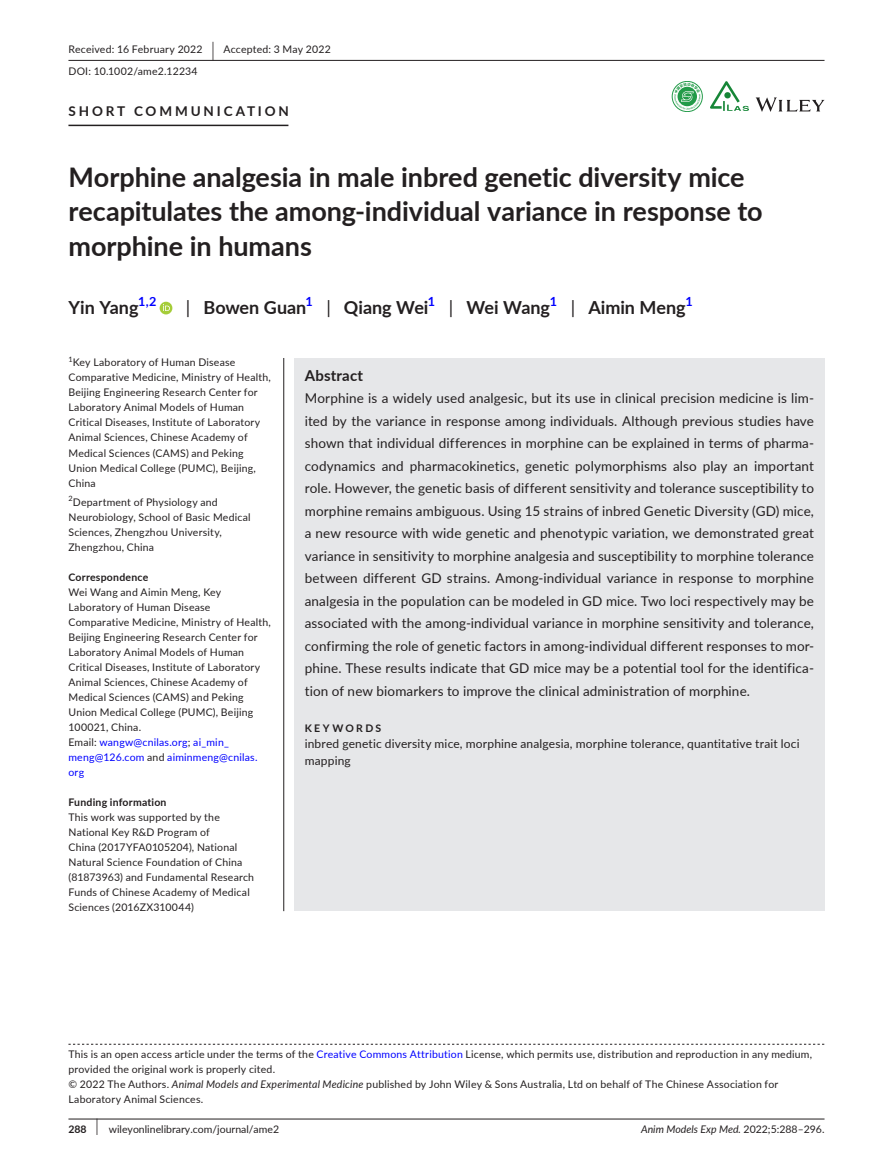
<style>
.page{position:relative;width:893px;height:1174px;background:#fff}
.page>*{position:absolute;margin:0;border:0;box-sizing:border-box;transform-origin:0 0}
.t1{font:700 27px/34.5px "Lato";letter-spacing:-.005em;color:#231f20}
.t2{font:700 18px "Lato";color:#231f20}
.t3{font:700 15px "Lato";letter-spacing:.015em;color:#231f20}
.t4{font:13.5px/22.5px "Lato";letter-spacing:.01em;color:#231f20;text-align:justify}
.t5{font:700 13.5px "Lato";letter-spacing:.215em;color:#231f20}
.t6{font:700 12.6px "Lato";color:#00f}
.t7{font:12px/16.5px "Lato";letter-spacing:.015em;color:#231f20}
.t8{font:10.5px/15px "Lato";letter-spacing:.02em;color:#231f20}
.t9{font:10.5px "Lato";color:#231f20}
.t10{font:italic 10.5px "Lato";color:#231f20}
.t11{font:700 10.5px "Lato";letter-spacing:.02em;color:#231f20}
.t12{font:700 10.5px "Lato";letter-spacing:.22em;color:#231f20}
.t13{font:7.35px "Lato";color:#231f20}
.s1{font-size:19.65px}
.s2{font-weight:400}
.s3{color:#00f}
.s4{font-style:italic}
.s5{font-weight:700}
.s6{font-size:17.4px}
.s7{font-style:normal}
</style>
<div class="page">
<hr style="left:68px;top:1118px;width:756px;height:1px;background:#231f20">
<svg style="left:756px;top:97px;width:68px;height:15px"></svg>
<div style="left:672px;top:81px;width:31px;height:31px;border:1px solid #239b49;border-radius:50%"></div>
<svg style="left:674px;top:83px;width:26px;height:27px"></svg>
<img style="left:710px;top:81px;width:38px;height:30px">
<hr style="left:68px;top:60px;width:756px;height:1px;background:#231f20">
<hr style="left:68px;top:125px;width:220px;height:1px;background:#231f20">
<div style="left:160px;top:302px;width:12px;height:12px;background:#a5cd39;border-radius:50%"></div>
<svg style="left:163px;top:304px;width:7px;height:7px"></svg>
<svg style="left:68px;top:1043px;width:756px;height:1px"></svg>
<hr style="left:283px;top:358px;width:1px;height:553px;background:#231f20">
<div style="left:294px;top:358px;width:530px;height:417px;background:#e6e7e9"></div>
<div style="left:294px;top:774px;width:530px;height:137px;background:#e6e7e9"></div>
<p class="t8" style="left:68px;top:38px;width:264px;line-height:21.8px">Received: 16 February 2022 <span class="s1">|</span> Accepted: 3 May 2022<br>DOI: 10.1002/ame2.12234</p>
<p class="t5" style="left:68px;top:101px;width:222px">SHORT COMMUNICATION</p>
<h1 class="t1" style="left:68px;top:159px;width:696px">Morphine analgesia in male inbred genetic diversity mice recapitulates the among-individual variance in response to morphine in humans</h1>
<h2 class="t2" style="left:68px;top:295px;width:72px">Yin Yang</h2>
<p class="t6" style="left:138px;top:292px;width:20px">1,2</p>
<h2 class="t2" style="left:186px;top:295px;width:122px"><span class="s2">|</span> Bowen Guan</h2>
<p class="t6" style="left:306px;top:292px;width:9px">1</p>
<h2 class="t2" style="left:326px;top:295px;width:104px"><span class="s2">|</span> Qiang Wei</h2>
<p class="t6" style="left:428px;top:292px;width:9px">1</p>
<h2 class="t2" style="left:449px;top:295px;width:103px"><span class="s2">|</span> Wei Wang</h2>
<p class="t6" style="left:550px;top:292px;width:9px">1</p>
<h2 class="t2" style="left:571px;top:295px;width:117px"><span class="s2">|</span> Aimin Meng</h2>
<p class="t6" style="left:685px;top:292px;width:9px">1</p>
<p class="t13" style="left:68px;top:354px;width:6px">1</p>
<p class="t8" style="left:68px;top:355px;width:204px;text-indent:4px">Key Laboratory of Human Disease Comparative Medicine, Ministry of Health, Beijing Engineering Research Center for Laboratory Animal Models of Human Critical Diseases, Institute of Laboratory Animal Sciences, Chinese Academy of Medical Sciences (CAMS) and Peking Union Medical College (PUMC), Beijing, China</p>
<p class="t8" style="left:68px;top:494px;width:184px"><sup>2</sup>Department of Physiology and<br>Neurobiology, School of Basic Medical<br>Sciences, Zhengzhou University,<br>Zhengzhou, China</p>
<p class="t11" style="left:68px;top:569px;width:81px">Correspondence</p>
<p class="t8" style="left:68px;top:584px;width:204px">Wei Wang and Aimin Meng, Key<br>Laboratory of Human Disease<br>Comparative Medicine, Ministry of Health,<br>Beijing Engineering Research Center for<br>Laboratory Animal Models of Human<br>Critical Diseases, Institute of Laboratory<br>Animal Sciences, Chinese Academy of<br>Medical Sciences (CAMS) and Peking<br>Union Medical College (PUMC), Beijing<br>100021, China.<br>Email: <span class="s3">wangw@cnilas.org</span>; <span class="s3">ai_min_ meng@126.com</span> and <span class="s3">aiminmeng@cnilas. org</span></p>
<p class="t11" style="left:68px;top:794px;width:100px">Funding information</p>
<p class="t8" style="left:68px;top:809px;width:187px">This work was supported by the<br>National Key R&amp;D Program of<br>China (2017YFA0105204), National<br>Natural Science Foundation of China (81873963) and Fundamental Research<br>Funds of Chinese Academy of Medical<br>Sciences (2016ZX310044)</p>
<h3 class="t3" style="left:305px;top:364px;width:60px">Abstract</h3>
<p class="t4" style="left:305px;top:386px;width:511px">Morphine is a widely used analgesic, but its use in clinical precision medicine is lim&shy;ited by the variance in response among individuals. Although previous studies have shown that individual differences in morphine can be explained in terms of pharma&shy;codynamics and pharmacokinetics, genetic polymorphisms also play an important role. However, the genetic basis of different sensitivity and tolerance susceptibility to morphine remains ambiguous. Using 15 strains of inbred Genetic Diversity (GD) mice, a new resource with wide genetic and phenotypic variation, we demonstrated great variance in sensitivity to morphine analgesia and susceptibility to morphine tolerance between different GD strains. Among-individual variance in response to morphine analgesia in the population can be modeled in GD mice. Two loci respectively may be associated with the among-individual variance in morphine sensitivity and tolerance, confirming the role of genetic factors in among-individual different responses to mor&shy;phine. These results indicate that GD mice may be a potential tool for the identifica&shy;tion of new biomarkers to improve the clinical administration of morphine.</p>
<p class="t12" style="left:305px;top:720px;width:78px">KEYWORDS</p>
<p class="t7" style="left:305px;top:735px;width:496px">inbred genetic diversity mice, morphine analgesia, morphine tolerance, quantitative trait loci mapping</p>
<p class="t8" style="left:68px;top:1046px;width:745px">This is an open access article under the terms of the <span class="s3">Creative Commons Attribution</span> License, which permits use, distribution and reproduction in any medium, provided the original work is properly cited.<br>© 2022 The Authors. <span class="s4">Animal Models and Experimental Medicine</span> published by John Wiley &amp; Sons Australia, Ltd on behalf of The Chinese Association for Laboratory Animal Sciences.</p>
<p class="t9" style="left:68px;top:1121px;width:212px"><span class="s5">288</span> <span class="s6">|</span> wileyonlinelibrary.com/journal/ame2</p>
<p class="t10" style="left:641px;top:1121px;width:185px">Anim Models Exp Med. <span class="s7">2022;5:288–296.</span></p>
</div>
